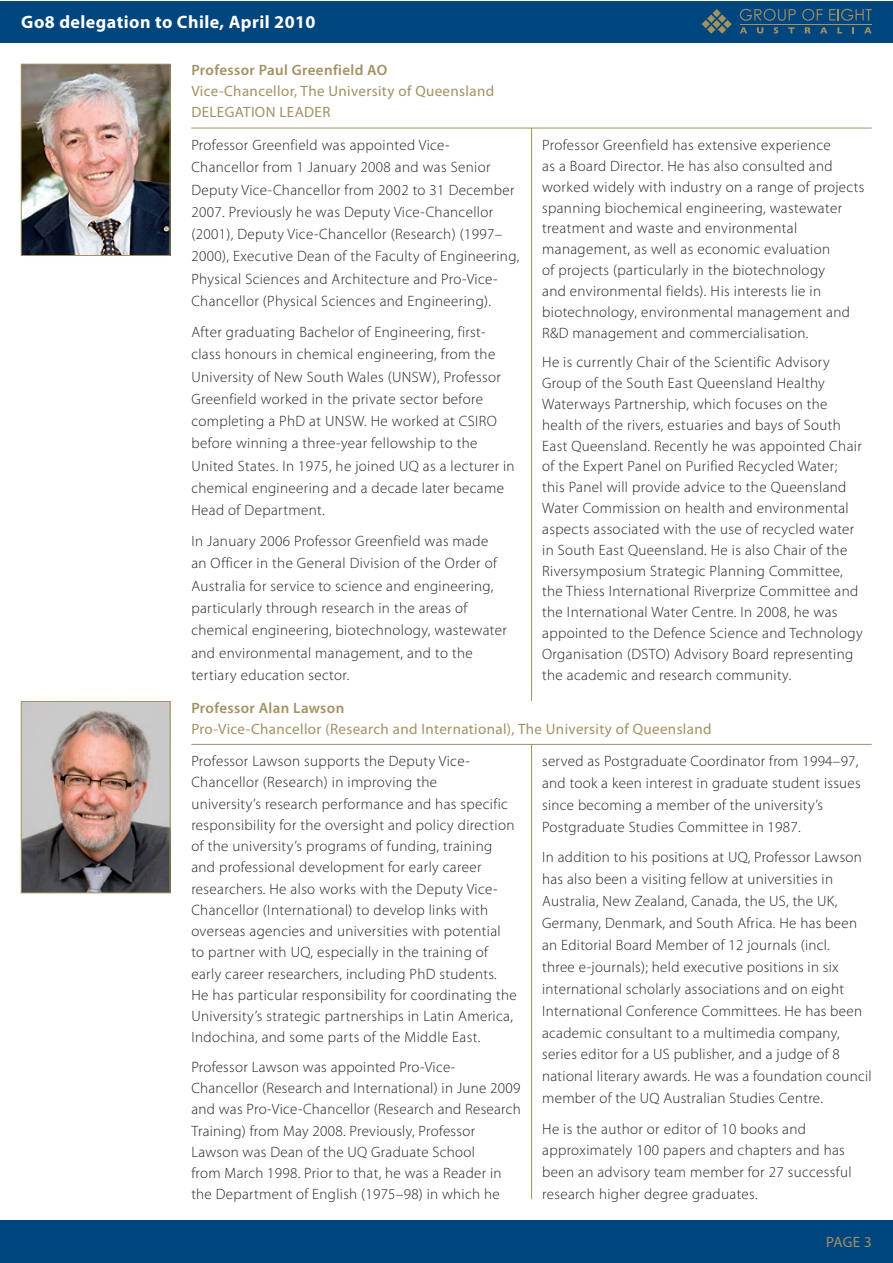
<style>
.page{position:relative;width:893px;height:1263px;background:#fff}
.page>*{position:absolute;margin:0;border:0;box-sizing:border-box;transform-origin:0 0}
.t1{font:700 18px "Myriad Pro";letter-spacing:.025em;color:#fff}
.t2{font:300 15px/20.9px "Myriad Pro";letter-spacing:.025em;color:#231f20}
.t3{font:15px/21px "Myriad Pro";letter-spacing:.025em;color:#a29161}
.t4{font:600 15px "Myriad Pro";letter-spacing:.025em;color:#a29161}
</style>
<div class="page">
<div style="left:0;top:1px;width:892px;height:42px;background:#00467e"></div>
<svg style="left:740px;top:9px;width:56px;height:12px"></svg>
<svg style="left:802px;top:9px;width:20px;height:12px"></svg>
<svg style="left:829px;top:9px;width:43px;height:12px"></svg>
<svg style="left:702px;top:9px;width:30px;height:25px"></svg>
<hr style="left:740px;top:24px;width:132px;height:1px;background:#a29161">
<svg style="left:740px;top:27px;width:7px;height:6px"></svg>
<svg style="left:757px;top:27px;width:6px;height:7px"></svg>
<svg style="left:774px;top:27px;width:4px;height:7px"></svg>
<svg style="left:788px;top:27px;width:7px;height:6px"></svg>
<svg style="left:805px;top:27px;width:6px;height:6px"></svg>
<svg style="left:820px;top:27px;width:7px;height:6px"></svg>
<svg style="left:837px;top:27px;width:5px;height:6px"></svg>
<svg style="left:852px;top:27px;width:2px;height:6px"></svg>
<svg style="left:864px;top:27px;width:8px;height:6px"></svg>
<div style="left:0;top:1220px;width:892px;height:43px;background:#00467e"></div>
<img style="left:23px;top:66px;width:145px;height:188px">
<div style="left:21px;top:64px;width:149px;height:192px;border:1px solid #a29161"></div>
<hr style="left:191px;top:128px;width:681px;height:1px;background:#a29161">
<hr style="left:531px;top:128px;width:1px;height:573px;background:#a29161">
<img style="left:23px;top:703px;width:145px;height:188px">
<div style="left:21px;top:701px;width:149px;height:192px;border:1px solid #a29161"></div>
<hr style="left:191px;top:744px;width:681px;height:1px;background:#a29161">
<hr style="left:531px;top:744px;width:1px;height:455px;background:#a29161">
<p class="t1" style="left:21px;top:10px;width:296px">Go8 delegation to Chile, April 2010</p>
<p class="t4" style="left:191px;top:61px;width:198px">Professor Paul Greenfield AO</p>
<p class="t3" style="left:191px;top:81px;width:304px">Vice-Chancellor, The University of Queensland<br>DELEGATION LEADER</p>
<p class="t2" style="left:191px;top:134px;width:329px;line-height:22.4px">Professor Greenfield was appointed Vice-Chancellor from 1 January 2008 and was Senior Deputy Vice-Chancellor from 2002 to 31 December 2007. Previously he was Deputy Vice-Chancellor (2001), Deputy Vice-Chancellor (Research) (1997– 2000), Executive Dean of the Faculty of Engineering, Physical Sciences and Architecture and Pro-Vice-Chancellor (Physical Sciences and Engineering).</p>
<p class="t2" style="left:191px;top:321px;width:325px;line-height:22.4px">After graduating Bachelor of Engineering, first&shy;class honours in chemical engineering, from the University of New South Wales (UNSW), Professor Greenfield worked in the private sector before completing a PhD at UNSW. He worked at CSIRO before winning a three-year fellowship to the United States. In 1975, he joined UQ as a lecturer in chemical engineering and a decade later became Head of Department.</p>
<p class="t2" style="left:191px;top:530px;width:317px;line-height:22.4px">In January 2006 Professor Greenfield was made an Officer in the General Division of the Order of Australia for service to science and engineering, particularly through research in the areas of chemical engineering, biotechnology, wastewater and environmental management, and to the tertiary education sector.</p>
<p class="t2" style="left:542px;top:134px;width:324px">Professor Greenfield has extensive experience<br>as a Board Director. He has also consulted and worked widely with industry on a range of projects spanning biochemical engineering, wastewater treatment and waste and environmental management, as well as economic evaluation<br>of projects (particularly in the biotechnology<br>and environmental fields). His interests lie in biotechnology, environmental management and R&amp;D management and commercialisation.</p>
<p class="t2" style="left:542px;top:351px;width:322px">He is currently Chair of the Scientific Advisory Group of the South East Queensland Healthy Waterways Partnership, which focuses on the health of the rivers, estuaries and bays of South East Queensland. Recently he was appointed Chair of the Expert Panel on Purified Recycled Water; this Panel will provide advice to the Queensland Water Commission on health and environmental aspects associated with the use of recycled water in South East Queensland. He is also Chair of the Riversymposium Strategic Planning Committee, the Thiess International Riverprize Committee and the International Water Centre. In 2008, he was appointed to the Defence Science and Technology Organisation (DSTO) Advisory Board representing the academic and research community.</p>
<p class="t4" style="left:191px;top:698px;width:154px">Professor Alan Lawson</p>
<p class="t3" style="left:191px;top:718px;width:522px">Pro-Vice-Chancellor (Research and International), The University of Queensland</p>
<p class="t2" style="left:191px;top:750px;width:327px">Professor Lawson supports the Deputy Vice-Chancellor (Research) in improving the<br>university’s research performance and has specific responsibility for the oversight and policy direction of the university’s programs of funding, training and professional development for early career researchers. He also works with the Deputy Vice-Chancellor (International) to develop links with overseas agencies and universities with potential to partner with UQ, especially in the training of early career researchers, including PhD students.<br>He has particular responsibility for coordinating the University’s strategic partnerships in Latin America, Indochina, and some parts of the Middle East.</p>
<p class="t2" style="left:191px;top:1056px;width:331px;line-height:21.3px">Professor Lawson was appointed Pro-Vice-Chancellor (Research and International) in June 2009 and was Pro-Vice-Chancellor (Research and Research Training) from May 2008. Previously, Professor Lawson was Dean of the UQ Graduate School<br>from March 1998. Prior to that, he was a Reader in the Department of English (1975–98) in which he</p>
<p class="t2" style="left:542px;top:750px;width:320px;line-height:21.9px">served as Postgraduate Coordinator from 1994–97, and took a keen interest in graduate student issues since becoming a member of the university’s Postgraduate Studies Committee in 1987.</p>
<p class="t2" style="left:542px;top:846px;width:331px;line-height:21.9px">In addition to his positions at UQ, Professor Lawson has also been a visiting fellow at universities in Australia, New Zealand, Canada, the US, the UK, Germany, Denmark, and South Africa. He has been an Editorial Board Member of 12 journals (incl.<br>three e-journals); held executive positions in six international scholarly associations and on eight International Conference Committees. He has been academic consultant to a multimedia company, series editor for a US publisher, and a judge of 8 national literary awards. He was a foundation council member of the UQ Australian Studies Centre.</p>
<p class="t2" style="left:542px;top:1117px;width:311px;line-height:21.9px">He is the author or editor of 10 books and approximately 100 papers and chapters and has been an advisory team member for 27 successful research higher degree graduates.</p>
<p class="t3" style="left:826px;top:1231px;width:47px">PAGE 3</p>
</div>
